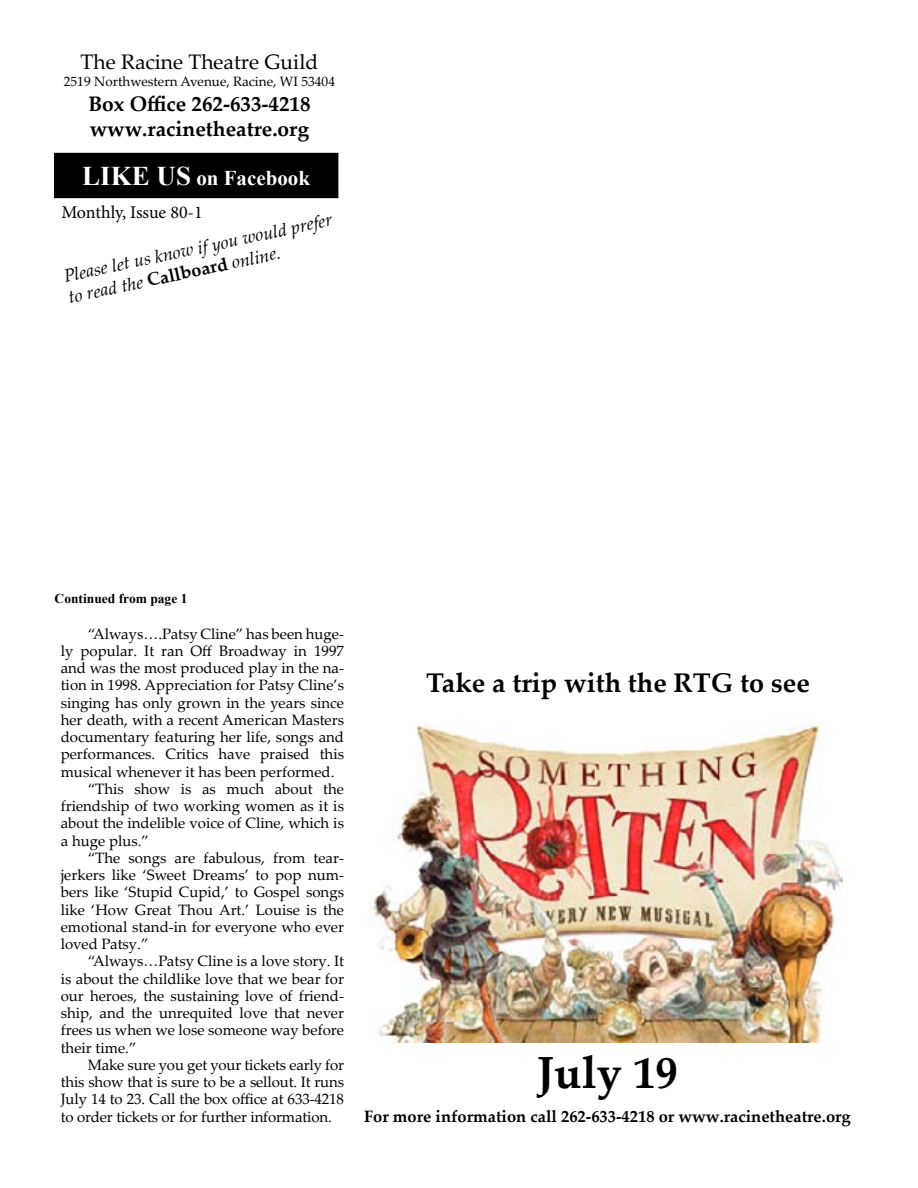
<style>
.page{position:relative;width:918px;height:1188px;background:#fff}
.page>*{position:absolute;margin:0;border:0;box-sizing:border-box;transform-origin:0 0}
.t1{font:700 45px "Palatino Linotype";color:#000}
.t2{font:700 27px "Palatino Linotype";color:#000}
.t3{font:700 21px/25.2px "Palatino Linotype";color:#000}
.t4{font:21px "Palatino Linotype";color:#000}
.t5{font:700 21px "Times New Roman";color:#fff}
.t6{font:italic 18px/21.6px "Palatino Linotype";color:#000}
.t7{font:18px "Minion Pro";letter-spacing:-.005em;color:#000}
.t8{font:700 16.5px "Palatino Linotype";color:#000}
.t9{font:15px "Palatino Linotype";color:#000}
.t10{font:13.5px "Palatino Linotype";color:#000}
.t11{font:700 13.5px "Times New Roman";color:#000}
.s1{font-size:27px}
.s2{font-weight:700;font-style:normal}
</style>
<div class="page">
<div style="left:56px;top:154px;width:281px;height:43px;background:#000"></div>
<div style="left:54px;top:153px;width:284px;height:45px;border:3px solid #000"></div>
<img style="left:370px;top:723px;width:473px;height:319px">
<h3 class="t4" style="left:81px;top:47px;width:239px">The Racine Theatre Guild</h3>
<p class="t10" style="left:64px;top:71px;width:273px">2519 Northwestern Avenue, Racine, WI 53404</p>
<h3 class="t3" style="left:88px;top:90px;width:224px">Box Office 262-633-4218 www.racinetheatre.org</h3>
<h3 class="t5" style="left:82px;top:163px;width:229px"><span class="s1">LIKE US</span> on Facebook</h3>
<p class="t6" style="left:62px;top:265px;width:275px;rotate:-12deg">Please let us know if you would prefer to read the <span class="s2">Callboard</span> online.</p>
<p class="t7" style="left:61px;top:200px;width:143px">Monthly, Issue 80-1</p>
<p class="t11" style="left:55px;top:589px;width:134px">Continued from page 1</p>
<p class="t9" style="left:88px;top:623px;width:258px">“Always….Patsy Cline” has been huge-</p>
<p class="t9" style="left:61px;top:640px;width:285px">ly popular. It ran Off Broadway in 1997</p>
<p class="t9" style="left:61px;top:657px;width:285px">and was the most produced play in the na-</p>
<p class="t9" style="left:61px;top:675px;width:285px">tion in 1998. Appreciation for Patsy Cline’s</p>
<p class="t9" style="left:61px;top:692px;width:285px">singing has only grown in the years since</p>
<p class="t9" style="left:61px;top:709px;width:285px">her death, with a recent American Masters</p>
<p class="t9" style="left:61px;top:726px;width:285px">documentary featuring her life, songs and</p>
<p class="t9" style="left:61px;top:744px;width:285px">performances. Critics have praised this</p>
<p class="t9" style="left:61px;top:761px;width:275px">musical whenever it has been performed.</p>
<p class="t9" style="left:88px;top:778px;width:258px">“This show is as much about the</p>
<p class="t9" style="left:61px;top:795px;width:285px">friendship of two working women as it is</p>
<p class="t9" style="left:61px;top:813px;width:285px">about the indelible voice of Cline, which is</p>
<p class="t9" style="left:61px;top:830px;width:90px">a huge plus.”</p>
<p class="t9" style="left:88px;top:847px;width:258px">“The songs are fabulous, from tear-</p>
<p class="t9" style="left:61px;top:864px;width:285px">jerkers like ‘Sweet Dreams’ to pop num-</p>
<p class="t9" style="left:61px;top:882px;width:285px">bers like ‘Stupid Cupid,’ to Gospel songs</p>
<p class="t9" style="left:61px;top:899px;width:285px">like ‘How Great Thou Art.’ Louise is the</p>
<p class="t9" style="left:61px;top:916px;width:285px">emotional stand-in for everyone who ever</p>
<p class="t9" style="left:61px;top:933px;width:89px">loved Patsy.”</p>
<p class="t9" style="left:88px;top:951px;width:258px">“Always…Patsy Cline is a love story. It</p>
<p class="t9" style="left:61px;top:968px;width:285px">is about the childlike love that we bear for</p>
<p class="t9" style="left:61px;top:985px;width:285px">our heroes, the sustaining love of friend-</p>
<p class="t9" style="left:61px;top:1002px;width:285px">ship, and the unrequited love that never</p>
<p class="t9" style="left:61px;top:1020px;width:285px">frees us when we lose someone way before</p>
<p class="t9" style="left:61px;top:1037px;width:77px">their time.”</p>
<p class="t9" style="left:88px;top:1054px;width:258px">Make sure you get your tickets early for</p>
<p class="t9" style="left:61px;top:1071px;width:285px">this show that is sure to be a sellout. It runs</p>
<p class="t9" style="left:61px;top:1089px;width:285px">July 14 to 23. Call the box office at 633-4218</p>
<p class="t9" style="left:61px;top:1106px;width:273px">to order tickets or for further information.</p>
<h2 class="t2" style="left:426px;top:664px;width:385px">Take a trip with the RTG to see</h2>
<h1 class="t1" style="left:537px;top:1040px;width:143px">July 19</h1>
<p class="t8" style="left:364px;top:1105px;width:488px">For more information call 262-633-4218 or www.racinetheatre.org</p>
</div>
